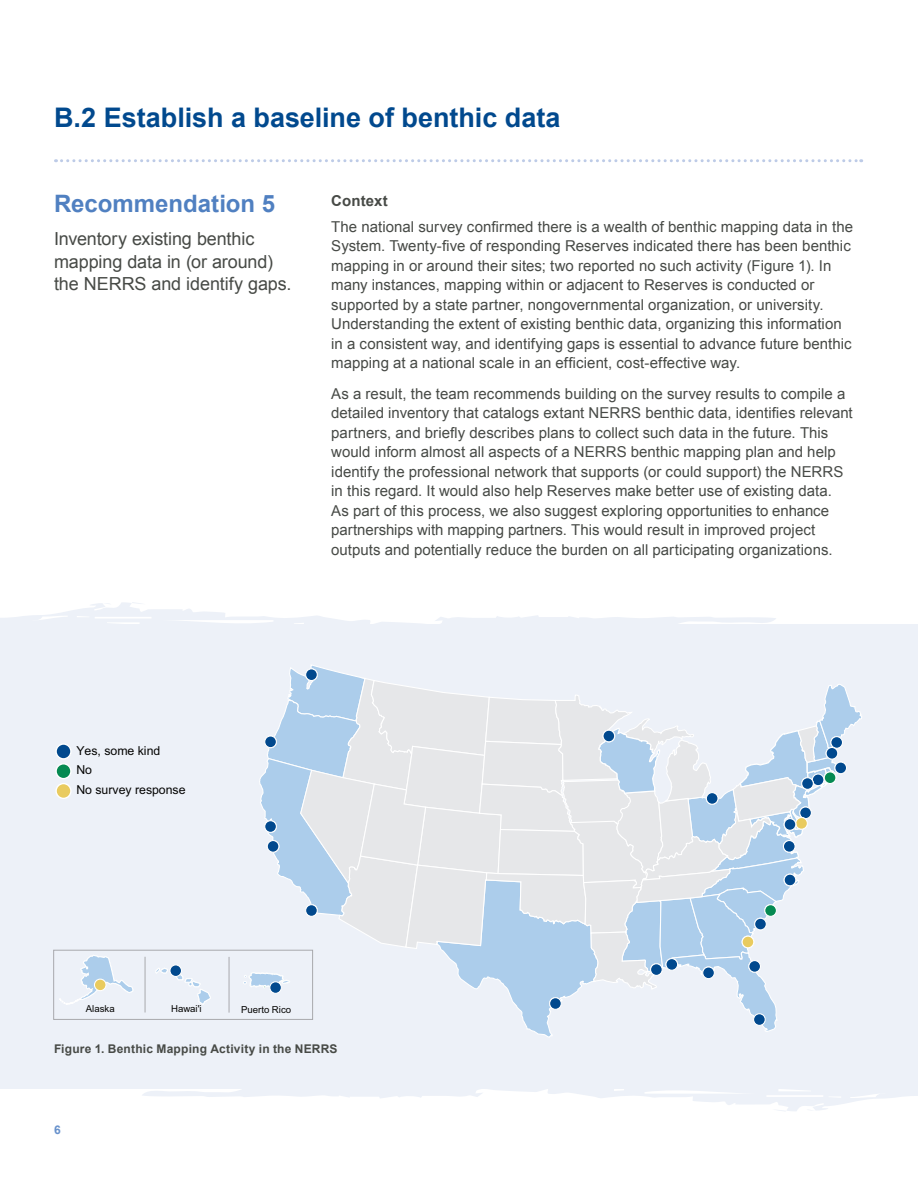
<style>
.page{position:relative;width:918px;height:1188px;background:#fff}
.page>*{position:absolute;margin:0;border:0;box-sizing:border-box;transform-origin:0 0}
.t1{font:700 27px "Arial";color:#01498e}
.t2{font:700 24px "Arial";color:#5080c1}
.t3{font:18px/22.5px "Arial";letter-spacing:-.005em;color:#474a46}
.t4{font:15px/19.5px "Arial";letter-spacing:.005em;color:#474a46}
.t5{font:700 15px "Arial";letter-spacing:.005em;color:#474a46}
.t6{font:12.3px/19.2px "Arial";color:#050504}
.t7{font:700 12px "Arial";letter-spacing:.015em;color:#474a46}
.t8{font:700 12px "Arial";color:#6892cc}
.t9{font:9.6px "Arial";color:#050504}
</style>
<div class="page">
<div style="left:0;top:624px;width:918px;height:465px;background:#edf1f8"></div>
<svg style="left:56px;top:159px;width:806px;height:3px"></svg>
<svg style="left:142px;top:1089px;width:776px;height:22px"></svg>
<svg style="left:0;top:602px;width:776px;height:22px"></svg>
<svg style="left:53px;top:665px;width:809px;height:372px"></svg>
<div style="left:270px;top:982px;width:11px;height:11px;background:#01498e;border-radius:50%"></div>
<div style="left:269px;top:981px;width:13px;height:13px;border:1px solid #fff;border-radius:50%"></div>
<div style="left:170px;top:965px;width:12px;height:11px;background:#01498e;border-radius:50%"></div>
<div style="left:169px;top:964px;width:13px;height:13px;border:1px solid #fff;border-radius:50%"></div>
<div style="left:94px;top:979px;width:12px;height:12px;background:#e9cb5f;border-radius:50%"></div>
<div style="left:94px;top:979px;width:13px;height:12px;border:1px solid #fff;border-radius:50%"></div>
<svg style="left:56px;top:764px;width:15px;height:15px"></svg>
<div style="left:55px;top:763px;width:17px;height:16px;border:1px solid #fff;border-radius:50%"></div>
<svg style="left:56px;top:744px;width:15px;height:15px"></svg>
<div style="left:55px;top:743px;width:17px;height:17px;border:1px solid #fff;border-radius:50%"></div>
<div style="left:56px;top:784px;width:15px;height:14px;background:#e9cb5f;border-radius:50%"></div>
<div style="left:55px;top:783px;width:17px;height:16px;border:1px solid #fff;border-radius:50%"></div>
<h1 class="t1" style="left:54px;top:100px;width:508px">B.2 Establish a baseline of benthic data</h1>
<h2 class="t2" style="left:54px;top:188px;width:223px">Recommendation 5</h2>
<p class="t3" style="left:54px;top:228px;width:239px">Inventory existing benthic mapping data in (or around) the NERRS and identify gaps.</p>
<p class="t5" style="left:331px;top:190px;width:58px">Context</p>
<p class="t4" style="left:331px;top:217px;width:523px">The national survey confirmed there is a wealth of benthic mapping data in the System. Twenty-five of responding Reserves indicated there has been benthic mapping in or around their sites; two reported no such activity (Figure 1). In many instances, mapping within or adjacent to Reserves is conducted or supported by a state partner, nongovernmental organization, or university.<br>Understanding the extent of existing benthic data, organizing this information in a consistent way, and identifying gaps is essential to advance future benthic mapping at a national scale in an efficient, cost-effective way.</p>
<p class="t4" style="left:331px;top:384px;width:523px">As a result, the team recommends building on the survey results to compile a detailed inventory that catalogs extant NERRS benthic data, identifies relevant partners, and briefly describes plans to collect such data in the future. This would inform almost all aspects of a NERRS benthic mapping plan and help identify the professional network that supports (or could support) the NERRS in this regard. It would also help Reserves make better use of existing data.<br>As part of this process, we also suggest exploring opportunities to enhance partnerships with mapping partners. This would result in improved project outputs and potentially reduce the burden on all participating organizations.</p>
<p class="t6" style="left:76px;top:741px;width:111px">Yes, some kind<br>No<br>No survey response</p>
<p class="t9" style="left:86px;top:1003px;width:30px">Alaska</p>
<p class="t9" style="left:171px;top:1003px;width:32px">Hawai'i</p>
<p class="t9" style="left:241px;top:1003px;width:52px">Puerto Rico</p>
<p class="t7" style="left:54px;top:1041px;width:285px">Figure 1. Benthic Mapping Activity in the NERRS</p>
<p class="t8" style="left:54px;top:1122px;width:8px">6</p>
</div>
